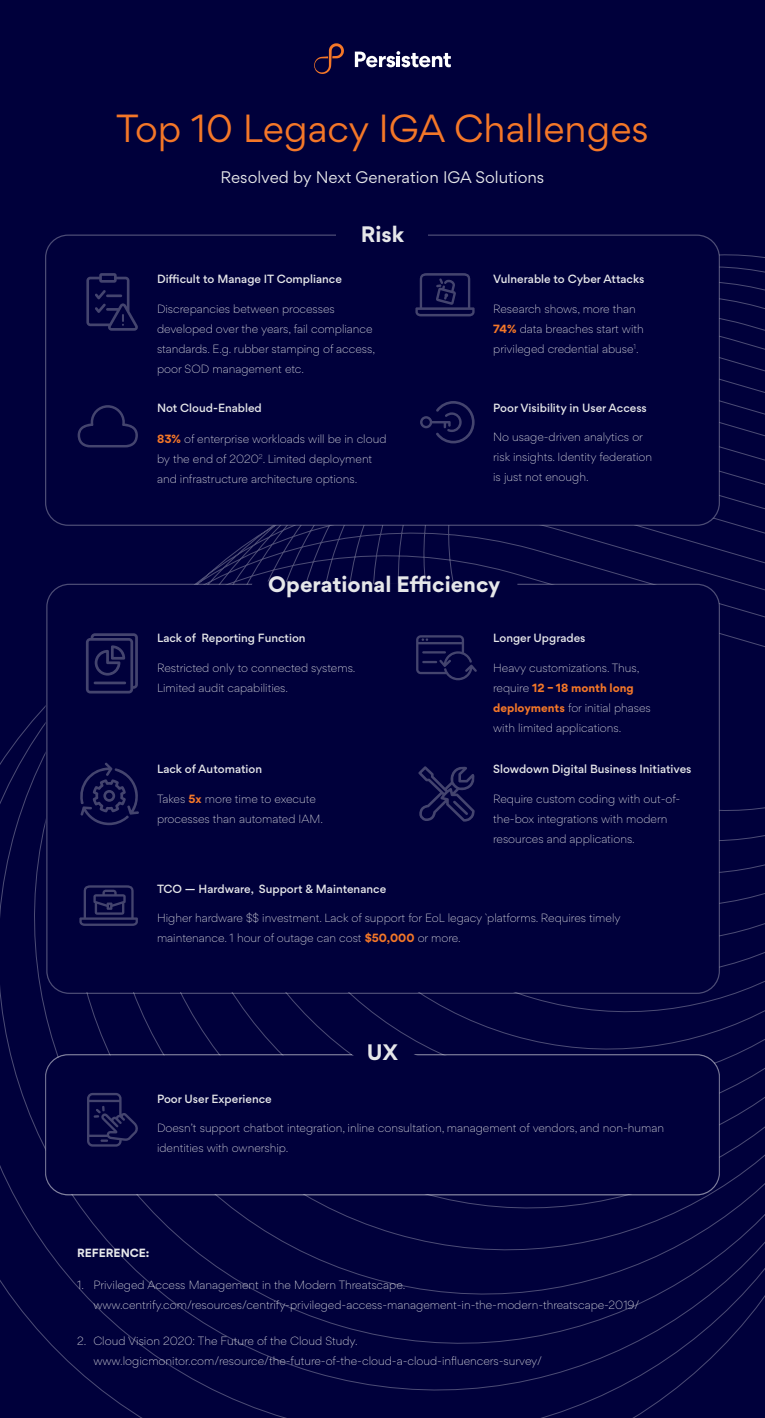
<style>
.page{position:relative;width:765px;height:1418px;background:#00003b}
.page>*{position:absolute;margin:0;border:0;box-sizing:border-box;transform-origin:0 0}
.t1{font:35px "Gordita";color:#f47728}
.t2{font:700 20px "Gordita";color:#e6e7e9}
.t3{font:15px "Gordita";color:#e6e7e9}
.t4{font:300 10.62px/20px "Gordita";color:#e6e7e9}
.t5{font:500 10.62px "Gordita";color:#e6e7e9}
.t6{font:700 10.62px "Gordita";color:#e6e7e9}
.s1{font-weight:700;color:#f47728}
</style>
<div class="page">
<svg style="left:355px;top:51px;width:96px;height:16px"></svg>
<svg style="left:314px;top:43px;width:30px;height:31px"></svg>
<div style="left:46px;top:584px;width:673px;height:408px;background:#00003b;border-radius:22px"></div>
<div style="left:46px;top:1055px;width:673px;height:139px;background:#00003b;border-radius:22px"></div>
<div style="left:46px;top:235px;width:673px;height:290px;background:#00003b;border-radius:22px"></div>
<div style="left:45px;top:1054px;width:675px;height:141px;border:1px solid #fff;border-radius:22px"></div>
<div style="left:337px;top:225px;width:91px;height:21px;background:#00003b"></div>
<svg style="left:350px;top:1053px;width:70px;height:3px"></svg>
<svg style="left:251px;top:581px;width:266px;height:4px"></svg>
<svg style="left:86px;top:273px;width:52px;height:58px"></svg>
<svg style="left:415px;top:273px;width:60px;height:43px"></svg>
<svg style="left:420px;top:401px;width:55px;height:42px"></svg>
<svg style="left:86px;top:633px;width:52px;height:60px"></svg>
<svg style="left:416px;top:635px;width:61px;height:45px"></svg>
<svg style="left:79px;top:885px;width:59px;height:41px"></svg>
<svg style="left:78px;top:405px;width:60px;height:42px"></svg>
<svg style="left:418px;top:766px;width:57px;height:55px"></svg>
<svg style="left:87px;top:1093px;width:51px;height:53px"></svg>
<svg style="left:80px;top:762px;width:59px;height:63px"></svg>
<p class="t1" style="left:116px;top:103px;width:534px">Top 10 Legacy IGA Challenges</p>
<p class="t3" style="left:221px;top:166px;width:325px">Resolved by Next Generation IGA Solutions</p>
<p class="t2" style="left:361px;top:218px;width:45px">Risk</p>
<p class="t5" style="left:157px;top:270px;width:186px">Difficult to Manage IT Compliance</p>
<p class="t5" style="left:493px;top:270px;width:153px">Vulnerable to Cyber Attacks</p>
<p class="t4" style="left:157px;top:298px;width:220px">Discrepancies between processes developed over the years, fail compliance standards. E.g. rubber stamping of access, poor SOD management etc.</p>
<p class="t4" style="left:493px;top:298px;width:152px">Research shows, more than<br><span class="s1">74%</span> data breaches start with privileged credential abuse<sup>1</sup>.</p>
<p class="t5" style="left:157px;top:400px;width:106px">Not Cloud-Enabled</p>
<p class="t5" style="left:493px;top:400px;width:155px">Poor Visibility in User Access</p>
<p class="t4" style="left:157px;top:428px;width:231px"><span class="s1">83%</span> of enterprise workloads will be in cloud by the end of 2020<sup>2</sup>. Limited deployment and infrastructure architecture options.</p>
<p class="t4" style="left:493px;top:427px;width:160px">No usage-driven analytics or risk insights. Identity federation is just not enough.</p>
<p class="t2" style="left:268px;top:568px;width:233px">Operational Efficiency</p>
<p class="t5" style="left:157px;top:630px;width:150px">Lack of Reporting Function</p>
<p class="t4" style="left:157px;top:658px;width:200px">Restricted only to connected systems.</p>
<p class="t4" style="left:157px;top:678px;width:133px">Limited audit capabilities.</p>
<p class="t5" style="left:493px;top:630px;width:94px">Longer Upgrades</p>
<p class="t4" style="left:493px;top:658px;width:159px">Heavy customizations. Thus, require <span class="s1">12 – 18 month long deployments</span> for initial phases with limited applications.</p>
<p class="t5" style="left:157px;top:760px;width:107px">Lack of Automation</p>
<p class="t5" style="left:493px;top:760px;width:200px">Slowdown Digital Business Initiatives</p>
<p class="t4" style="left:157px;top:788px;width:167px">Takes <span class="s1">5x</span> more time to execute processes than automated IAM.</p>
<p class="t4" style="left:493px;top:788px;width:189px">Require custom coding with out-of&shy;the-box integrations with modern resources and applications.</p>
<p class="t5" style="left:157px;top:880px;width:231px">TCO — Hardware, Support &amp; Maintenance</p>
<p class="t4" style="left:157px;top:907px;width:465px">Higher hardware $$ investment. Lack of support for EoL legacy `platforms. Requires timely maintenance. 1 hour of outage can cost <span class="s1">$50,000</span> or more.</p>
<p class="t5" style="left:157px;top:1090px;width:116px">Poor User Experience</p>
<p class="t2" style="left:367px;top:1036px;width:33px">UX</p>
<p class="t4" style="left:157px;top:1117px;width:509px">Doesn’t support chatbot integration, inline consultation, management of vendors, and non-human identities with ownership.</p>
<p class="t6" style="left:77px;top:1244px;width:74px">REFERENCE:</p>
<p class="t4" style="left:77px;top:1274px;width:330px">1. Privileged Access Management in the Modern Threatscape.</p>
<p class="t4" style="left:93px;top:1294px;width:548px">www.centrify.com/resources/centrify-privileged-access-management-in-the-modern-threatscape-2019/</p>
<p class="t4" style="left:77px;top:1330px;width:282px">2. Cloud Vision 2020: The Future of the Cloud Study.</p>
<p class="t4" style="left:93px;top:1350px;width:450px">www.logicmonitor.com/resource/the-future-of-the-cloud-a-cloud-influencers-survey/</p>
</div>
